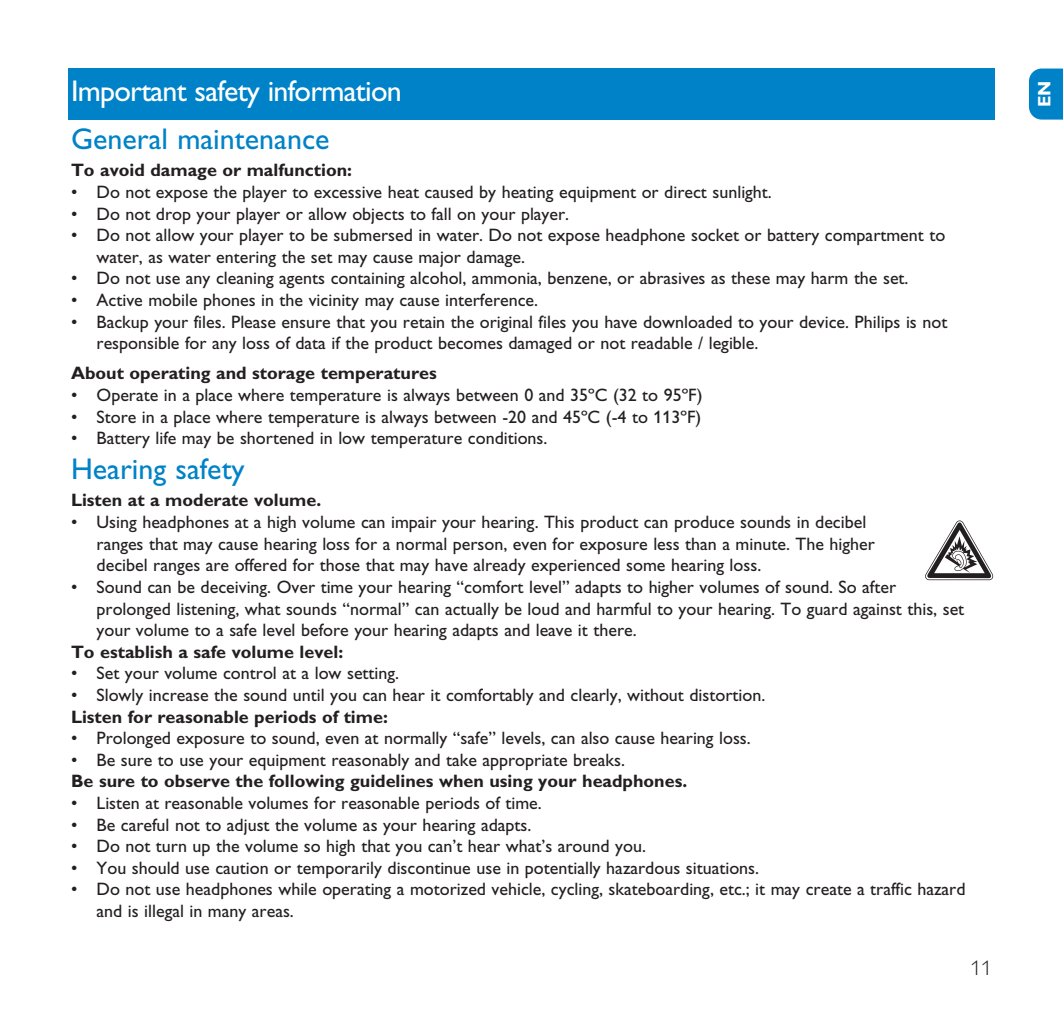
<style>
.page{position:relative;width:1063px;height:1021px;background:#fff}
.page>*{position:absolute;margin:0;border:0;box-sizing:border-box;transform-origin:0 0}
.t1{font:30px "Gill Alt One";color:#0082c8}
.t2{font:30px "Gill Alt One";letter-spacing:-.025em;color:#fff}
.t3{font:300 21px "Gill Alt One";color:#231f20}
.t4{font:18px/21.6px "Gill Alt One";color:#231f20}
.t5{font:700 18px "Gill Alt One";color:#231f20}
.t6{font:700 18px "Gill Alt One";color:#fff}
</style>
<div class="page">
<div style="left:1029px;top:69px;width:34px;height:51px;background:#0082c8"></div>
<div style="left:68px;top:69px;width:927px;height:51px;background:#0082c8"></div>
<svg style="left:925px;top:520px;width:69px;height:60px"></svg>
<h1 class="t2" style="left:71px;top:80px;width:332px">Important safety information</h1>
<h1 class="t1" style="left:71px;top:128px;width:260px">General maintenance</h1>
<p class="t5" style="left:71px;top:164px;width:283px">To avoid damage or malfunction:</p>
<p class="t4" style="left:71px;top:183px;width:702px">• Do not expose the player to excessive heat caused by heating equipment or direct sunlight.</p>
<p class="t4" style="left:71px;top:205px;width:500px">• Do not drop your player or allow objects to fall on your player.</p>
<p class="t4" style="left:97px;top:226px;width:850px;text-indent:-26px">• Do not allow your player to be submersed in water. Do not expose headphone socket or battery compartment to water, as water entering the set may cause major damage.</p>
<p class="t4" style="left:71px;top:269px;width:839px">• Do not use any cleaning agents containing alcohol, ammonia, benzene, or abrasives as these may harm the set.</p>
<p class="t4" style="left:71px;top:291px;width:469px">• Active mobile phones in the vicinity may cause interference.</p>
<p class="t4" style="left:97px;top:313px;width:852px;text-indent:-26px">• Backup your files. Please ensure that you retain the original files you have downloaded to your device. Philips is not responsible for any loss of data if the product becomes damaged or not readable / legible.</p>
<p class="t5" style="left:71px;top:367px;width:367px">About operating and storage temperatures</p>
<p class="t4" style="left:71px;top:386px;width:633px">• Operate in a place where temperature is always between 0 and 35ºC (32 to 95ºF)</p>
<p class="t4" style="left:71px;top:407px;width:632px">• Store in a place where temperature is always between -20 and 45ºC (-4 to 113ºF)</p>
<p class="t4" style="left:71px;top:429px;width:478px">• Battery life may be shortened in low temperature conditions.</p>
<h1 class="t1" style="left:71px;top:458px;width:175px">Hearing safety</h1>
<p class="t5" style="left:71px;top:494px;width:252px">Listen at a moderate volume.</p>
<p class="t4" style="left:97px;top:513px;width:780px;text-indent:-26px">• Using headphones at a high volume can impair your hearing. This product can produce sounds in decibel ranges that may cause hearing loss for a normal person, even for exposure less than a minute. The higher decibel ranges are offered for those that may have already experienced some hearing loss.</p>
<p class="t4" style="left:97px;top:578px;width:869px;text-indent:-26px">• Sound can be deceiving. Over time your hearing “comfort level” adapts to higher volumes of sound. So after prolonged listening, what sounds “normal” can actually be loud and harmful to your hearing. To guard against this, set your volume to a safe level before your hearing adapts and leave it there.</p>
<p class="t5" style="left:71px;top:645px;width:274px">To establish a safe volume level:</p>
<p class="t4" style="left:71px;top:664px;width:330px">• Set your volume control at a low setting.</p>
<p class="t4" style="left:71px;top:686px;width:696px">• Slowly increase the sound until you can hear it comfortably and clearly, without distortion.</p>
<p class="t5" style="left:71px;top:710px;width:318px">Listen for reasonable periods of time:</p>
<p class="t4" style="left:71px;top:729px;width:681px">• Prolonged exposure to sound, even at normally “safe” levels, can also cause hearing loss.</p>
<p class="t4" style="left:71px;top:751px;width:556px">• Be sure to use your equipment reasonably and take appropriate breaks.</p>
<p class="t5" style="left:71px;top:775px;width:618px">Be sure to observe the following guidelines when using your headphones.</p>
<p class="t4" style="left:71px;top:794px;width:472px">• Listen at reasonable volumes for reasonable periods of time.</p>
<p class="t4" style="left:71px;top:815px;width:462px">• Be careful not to adjust the volume as your hearing adapts.</p>
<p class="t4" style="left:71px;top:837px;width:576px">• Do not turn up the volume so high that you can’t hear what’s around you.</p>
<p class="t4" style="left:71px;top:859px;width:690px">• You should use caution or temporarily discontinue use in potentially hazardous situations.</p>
<p class="t4" style="left:97px;top:880px;width:871px;text-indent:-26px">• Do not use headphones while operating a motorized vehicle, cycling, skateboarding, etc.; it may create a traffic hazard and is illegal in many areas.</p>
<p class="t3" style="left:971px;top:960px;width:22px">11</p>
<p class="t6" style="left:1038px;top:107px;width:28px;rotate:-90deg">EN</p>
</div>
